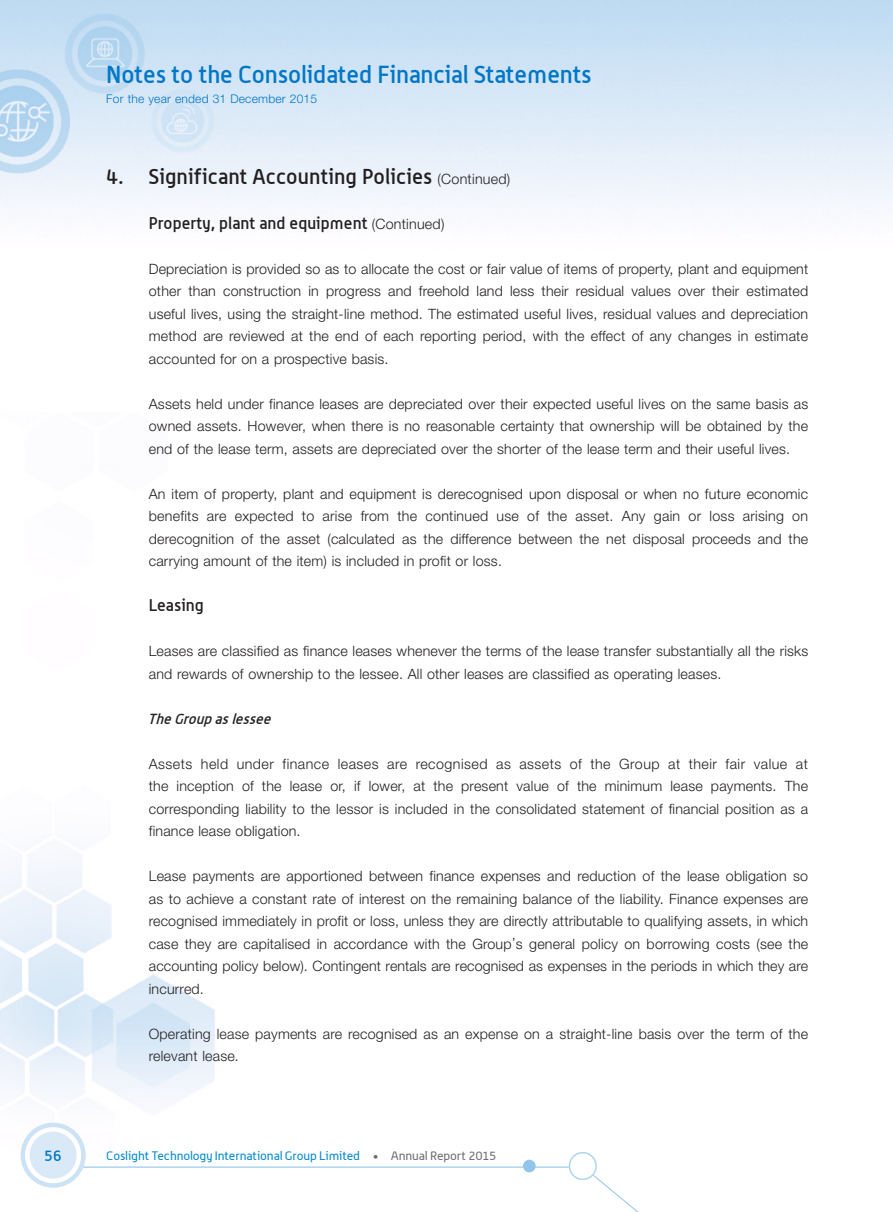
<style>
.page{position:relative;width:893px;height:1212px;background:#fff}
.page>*{position:absolute;margin:0;border:0;box-sizing:border-box;transform-origin:0 0}
.t1{font:500 24px "Alwyn";letter-spacing:-.005em;color:#0076c7}
.Heading_1{font:500 21px "Alwyn";letter-spacing:.005em;color:#231f20}
.Heading_2{font:500 16.5px "Alwyn";letter-spacing:.005em;color:#231f20}
.t2{font:500 15px "Alwyn";color:#0076c7}
.Body_Text{font:300 14.25px/22.5px "Helvetica Neue LT Std";letter-spacing:.015em;color:#231f20;text-align:justify}
.Heading_3{font:italic 500 14.25px "Alwyn";color:#231f20}
.t3{font:12px "Alwyn";letter-spacing:-.01em;color:#0089d0;scale:1.05 1}
.t4{font:300 12px "Helvetica Neue LT Std";letter-spacing:.02em;color:#0076c7}
.s1{font-family:"Helvetica Neue LT Std";font-weight:300;font-size:14.25px}
.s2{color:#6c6d70}
</style>
<div class="page">
<img style="left:0;top:852px;width:221px;height:335px">
<img style="left:0;top:0;width:893px;height:214px">
<svg style="left:592px;top:1173px;width:47px;height:39px"></svg>
<hr style="left:82px;top:1166px;width:487px;height:1px;background:#92c5ea">
<div style="left:30px;top:1132px;width:47px;height:46px;background:#dae9f7;border-radius:50%"></div>
<div style="left:21px;top:1122px;width:65px;height:66px;border:4px solid #cce2f5;border-radius:50%"></div>
<div style="left:523px;top:1160px;width:13px;height:12px;background:#92c5ea;border-radius:50%"></div>
<div style="left:569px;top:1152px;width:28px;height:28px;border:2px solid #afd4ef;border-radius:50%"></div>
<h1 class="t1" style="left:106px;top:60px;width:487px">Notes to the Consolidated Financial Statements</h1>
<p class="t4" style="left:106px;top:91px;width:212px">For the year ended 31 December 2015</p>
<p class="Heading_1" style="left:106px;top:164px;width:406px">4. Significant Accounting Policies <span class="s1">(Continued)</span></p>
<p class="Heading_2" style="left:149px;top:213px;width:297px">Property, plant and equipment <span class="s1">(Continued)</span></p>
<p class="Body_Text" style="left:149px;top:257px;width:661px">Depreciation is provided so as to allocate the cost or fair value of items of property, plant and equipment other than construction in progress and freehold land less their residual values over their estimated useful lives, using the straight-line method. The estimated useful lives, residual values and depreciation method are reviewed at the end of each reporting period, with the effect of any changes in estimate accounted for on a prospective basis.</p>
<p class="Body_Text" style="left:149px;top:392px;width:661px">Assets held under finance leases are depreciated over their expected useful lives on the same basis as owned assets. However, when there is no reasonable certainty that ownership will be obtained by the end of the lease term, assets are depreciated over the shorter of the lease term and their useful lives.</p>
<p class="Body_Text" style="left:149px;top:482px;width:661px">An item of property, plant and equipment is derecognised upon disposal or when no future economic benefits are expected to arise from the continued use of the asset. Any gain or loss arising on derecognition of the asset (calculated as the difference between the net disposal proceeds and the carrying amount of the item) is included in profit or loss.</p>
<p class="Heading_2" style="left:149px;top:595px;width:57px">Leasing</p>
<p class="Body_Text" style="left:149px;top:640px;width:661px">Leases are classified as finance leases whenever the terms of the lease transfer substantially all the risks and rewards of ownership to the lessee. All other leases are classified as operating leases.</p>
<p class="Heading_3" style="left:147px;top:710px;width:129px">The Group as lessee</p>
<p class="Body_Text" style="left:149px;top:752px;width:661px">Assets held under finance leases are recognised as assets of the Group at their fair value at the inception of the lease or, if lower, at the present value of the minimum lease payments. The corresponding liability to the lessor is included in the consolidated statement of financial position as a finance lease obligation.</p>
<p class="Body_Text" style="left:149px;top:865px;width:661px">Lease payments are apportioned between finance expenses and reduction of the lease obligation so as to achieve a constant rate of interest on the remaining balance of the liability. Finance expenses are recognised immediately in profit or loss, unless they are directly attributable to qualifying assets, in which case they are capitalised in accordance with the Group’s general policy on borrowing costs (see the accounting policy below). Contingent rentals are recognised as expenses in the periods in which they are incurred.</p>
<p class="Body_Text" style="left:149px;top:1022px;width:661px">Operating lease payments are recognised as an expense on a straight-line basis over the term of the relevant lease.</p>
<p class="t2" style="left:44px;top:1146px;width:19px">56</p>
<p class="t3" style="left:106px;top:1148px;width:373px">Coslight Technology International Group Limited <span class="s2">• Annual Report 2015</span></p>
</div>
